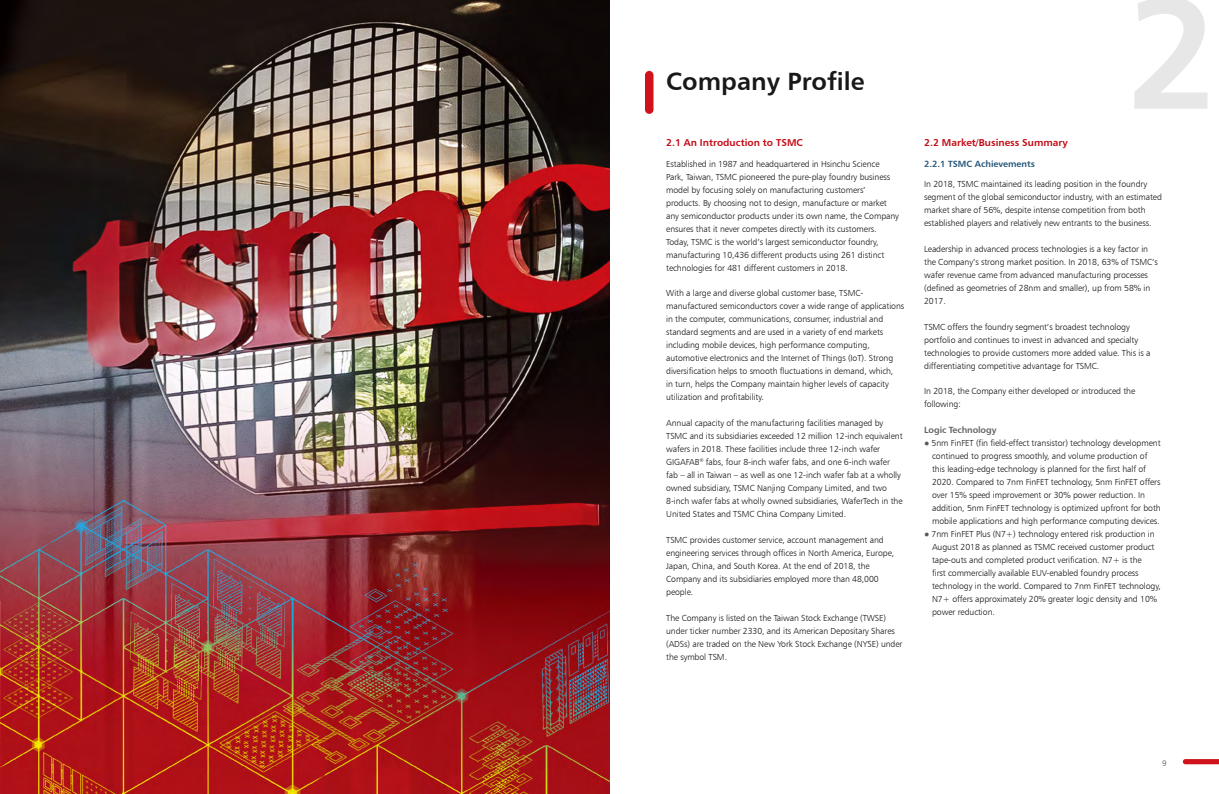
<style>
.page{position:relative;width:1219px;height:794px;background:#fff}
.page>*{position:absolute;margin:0;border:0;box-sizing:border-box;transform-origin:0 0}
.章節大標-數字{font:158.4px "Humanist 777 BT Bold B";color:#e7e7e8}
.章節大標{font:25px "Humanist 777 BT Bold B";color:#191817}
.內文標-第一層{font:10px "Humanist 777 BT Bold B";color:#c30813}
.內文標-第二層{font:9px "Humanist 777 BT Bold B";color:#245678}
.內文標-第三層{font:9px "Humanist 777 BT Bold B";letter-spacing:-.01em;color:#656464}
.t1{font:8.8px/13px "Humanist 777 BT Light B";letter-spacing:-.01em;color:#191817}
.t2{font:8px "Humanist 777 BT Light B";color:#595757}
.s1{font-family:"Arial";font-size:15.3px;color:#595757}
</style>
<div class="page">
<img style="left:0;top:0;width:609px;height:794px">
<svg style="left:1183px;top:759px;width:36px;height:5px"></svg>
<div style="left:645px;top:71px;width:8px;height:43px;background:#d0121b;border-radius:4px"></div>
<p class="章節大標" style="left:666px;top:65px;width:200px">Company Profile</p>
<p class="內文標-第一層" style="left:666px;top:137px;width:138px">2.1 An Introduction to TSMC</p>
<p class="t1" style="left:666px;top:157px;width:234px">Established in 1987 and headquartered in Hsinchu Science Park, Taiwan, TSMC pioneered the pure-play foundry business model by focusing solely on manufacturing customers’ products. By choosing not to design, manufacture or market any semiconductor products under its own name, the Company ensures that it never competes directly with its customers.<br>Today, TSMC is the world’s largest semiconductor foundry, manufacturing 10,436 different products using 261 distinct technologies for 481 different customers in 2018.</p>
<p class="t1" style="left:666px;top:287px;width:240px">With a large and diverse global customer base, TSMC&shy;manufactured semiconductors cover a wide range of applications in the computer, communications, consumer, industrial and standard segments and are used in a variety of end markets including mobile devices, high performance computing, automotive electronics and the Internet of Things (IoT). Strong diversification helps to smooth fluctuations in demand, which,<br>in turn, helps the Company maintain higher levels of capacity utilization and profitability.</p>
<p class="t1" style="left:666px;top:416px;width:238px">Annual capacity of the manufacturing facilities managed by TSMC and its subsidiaries exceeded 12 million 12-inch equivalent wafers in 2018. These facilities include three 12-inch wafer GIGAFAB<sup>®</sup> fabs, four 8-inch wafer fabs, and one 6-inch wafer fab – all in Taiwan – as well as one 12-inch wafer fab at a wholly owned subsidiary, TSMC Nanjing Company Limited, and two 8-inch wafer fabs at wholly owned subsidiaries, WaferTech in the United States and TSMC China Company Limited.</p>
<p class="t1" style="left:666px;top:533px;width:230px">TSMC provides customer service, account management and engineering services through offices in North America, Europe, Japan, China, and South Korea. At the end of 2018, the Company and its subsidiaries employed more than 48,000 people.</p>
<p class="t1" style="left:666px;top:611px;width:238px">The Company is listed on the Taiwan Stock Exchange (TWSE) under ticker number 2330, and its American Depositary Shares (ADSs) are traded on the New York Stock Exchange (NYSE) under the symbol TSM.</p>
<p class="章節大標-數字" style="left:1125px;top:-47px;width:95px">2</p>
<p class="內文標-第一層" style="left:924px;top:137px;width:145px">2.2 Market/Business Summary</p>
<p class="內文標-第二層" style="left:924px;top:158px;width:112px">2.2.1 TSMC Achievements</p>
<p class="t1" style="left:924px;top:177px;width:239px">In 2018, TSMC maintained its leading position in the foundry segment of the global semiconductor industry, with an estimated market share of 56%, despite intense competition from both established players and relatively new entrants to the business.</p>
<p class="t1" style="left:924px;top:242px;width:235px">Leadership in advanced process technologies is a key factor in the Company’s strong market position. In 2018, 63% of TSMC’s wafer revenue came from advanced manufacturing processes (defined as geometries of 28nm and smaller), up from 58% in 2017.</p>
<p class="t1" style="left:924px;top:320px;width:228px">TSMC offers the foundry segment’s broadest technology portfolio and continues to invest in advanced and specialty technologies to provide customers more added value. This is a differentiating competitive advantage for TSMC.</p>
<p class="t1" style="left:924px;top:385px;width:213px">In 2018, the Company either developed or introduced the following:</p>
<p class="內文標-第三層" style="left:924px;top:424px;width:74px">Logic Technology</p>
<p class="t1" style="left:932px;top:436px;width:230px;text-indent:-8px"><span class="s1">•</span> 5nm FinFET (fin field-effect transistor) technology development continued to progress smoothly, and volume production of this leading-edge technology is planned for the first half of 2020. Compared to 7nm FinFET technology, 5nm FinFET offers over 15% speed improvement or 30% power reduction. In addition, 5nm FinFET technology is optimized upfront for both mobile applications and high performance computing devices.</p>
<p class="t1" style="left:932px;top:527px;width:230px;text-indent:-8px"><span class="s1">•</span> 7nm FinFET Plus (N7+) technology entered risk production in August 2018 as planned as TSMC received customer product tape-outs and completed product verification. N7+ is the<br>first commercially available EUV-enabled foundry process technology in the world. Compared to 7nm FinFET technology, N7+ offers approximately 20% greater logic density and 10% power reduction.</p>
<p class="t2" style="left:1162px;top:758px;width:6px">9</p>
</div>
